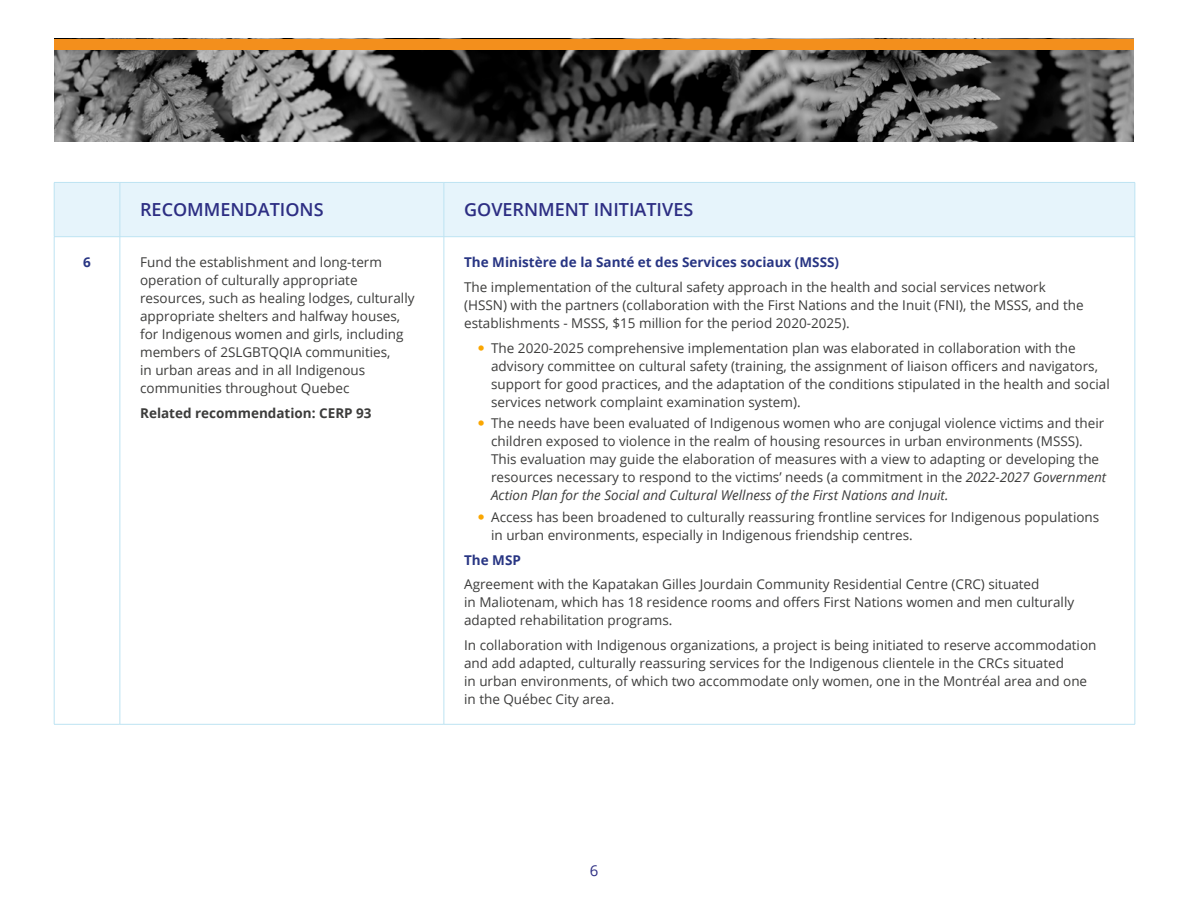
<style>
.page{position:relative;width:1188px;height:918px;background:#fff}
.page>*{position:absolute;margin:0;border:0;box-sizing:border-box;transform-origin:0 0}
.TH{font:600 18px "Open Sans";color:#2d2e83}
.t1{font:15px "Open Sans";color:#2d2e83}
.t2{font:13.5px/18px "Open Sans";color:#3c3c3b}
.Sous-titre_bold_bleu{font:700 13.5px "Open Sans";color:#283583}
.t3{font:700 13.5px "Open Sans";color:#3c3c3b}
.Chiffres{font:700 13.5px "Open Sans";color:#283583}
.s1{font-style:italic}
</style>
<div class="page">
<img style="left:54px;top:50px;width:1080px;height:91px">
<div style="left:54px;top:39px;width:1080px;height:11px;background:#f38f1c"></div>
<div style="left:55px;top:183px;width:1080px;height:53px;background:#e6f4fb"></div>
<hr style="left:54px;top:182px;width:66px;height:1px;background:#bde3f2">
<hr style="left:54px;top:183px;width:1px;height:54px;background:#bde3f2">
<hr style="left:120px;top:182px;width:324px;height:1px;background:#bde3f2">
<hr style="left:120px;top:183px;width:1px;height:54px;background:#bde3f2">
<hr style="left:444px;top:182px;width:691px;height:1px;background:#bde3f2">
<hr style="left:444px;top:183px;width:1px;height:54px;background:#bde3f2">
<hr style="left:1135px;top:183px;width:1px;height:54px;background:#bde3f2">
<hr style="left:54px;top:236px;width:66px;height:1px;background:#bde3f2">
<hr style="left:54px;top:237px;width:1px;height:487px;background:#bde3f2">
<hr style="left:120px;top:236px;width:324px;height:1px;background:#bde3f2">
<hr style="left:120px;top:237px;width:1px;height:487px;background:#bde3f2">
<hr style="left:444px;top:236px;width:691px;height:1px;background:#bde3f2">
<hr style="left:444px;top:237px;width:1px;height:487px;background:#bde3f2">
<hr style="left:1135px;top:237px;width:1px;height:487px;background:#bde3f2">
<hr style="left:54px;top:724px;width:66px;height:1px;background:#bde3f2">
<hr style="left:120px;top:724px;width:324px;height:1px;background:#bde3f2">
<hr style="left:444px;top:724px;width:691px;height:1px;background:#bde3f2">
<p class="TH" style="left:140px;top:198px;width:185px">RECOMMENDATIONS</p>
<p class="TH" style="left:464px;top:198px;width:231px">GOVERNMENT INITIATIVES</p>
<p class="Chiffres" style="left:83px;top:253px;width:9px">6</p>
<p class="t2" style="left:140px;top:253px;width:276px">Fund the establishment and long-term operation of culturally appropriate resources, such as healing lodges, culturally appropriate shelters and halfway houses, for Indigenous women and girls, including members of 2SLGBTQQIA communities,<br>in urban areas and in all Indigenous communities throughout Quebec</p>
<p class="t3" style="left:140px;top:404px;width:233px">Related recommendation: CERP 93</p>
<p class="Sous-titre_bold_bleu" style="left:464px;top:253px;width:377px">The Ministère de la Santé et des Services sociaux (MSSS)</p>
<p class="t2" style="left:464px;top:278px;width:621px">The implementation of the cultural safety approach in the health and social services network (HSSN) with the partners (collaboration with the First Nations and the Inuit (FNI), the MSSS, and the establishments - MSSS, $15 million for the period 2020‑2025).</p>
<p class="t2" style="left:491px;top:339px;width:620px">The 2020‑2025 comprehensive implementation plan was elaborated in collaboration with the advisory committee on cultural safety (training, the assignment of liaison officers and navigators, support for good practices, and the adaptation of the conditions stipulated in the health and social services network complaint examination system).</p>
<p class="t2" style="left:491px;top:414px;width:617px">The needs have been evaluated of Indigenous women who are conjugal violence victims and their children exposed to violence in the realm of housing resources in urban environments (MSSS).<br>This evaluation may guide the elaboration of measures with a view to adapting or developing the resources necessary to respond to the victims’ needs (a commitment in the <span class="s1">2022‑2027 Government Action Plan for the Social and Cultural Wellness of the First Nations and Inuit.</span></p>
<p class="t2" style="left:491px;top:508px;width:610px">Access has been broadened to culturally reassuring frontline services for Indigenous populations in urban environments, especially in Indigenous friendship centres.</p>
<p class="Sous-titre_bold_bleu" style="left:464px;top:550px;width:58px">The MSP</p>
<p class="t2" style="left:464px;top:575px;width:612px">Agreement with the Kapatakan Gilles Jourdain Community Residential Centre (CRC) situated<br>in Maliotenam, which has 18 residence rooms and offers First Nations women and men culturally adapted rehabilitation programs.</p>
<p class="t2" style="left:464px;top:636px;width:634px">In collaboration with Indigenous organizations, a project is being initiated to reserve accommodation and add adapted, culturally reassuring services for the Indigenous clientele in the CRCs situated<br>in urban environments, of which two accommodate only women, one in the Montréal area and one in the Québec City area.</p>
<p class="t1" style="left:590px;top:860px;width:10px">6</p>
</div>
